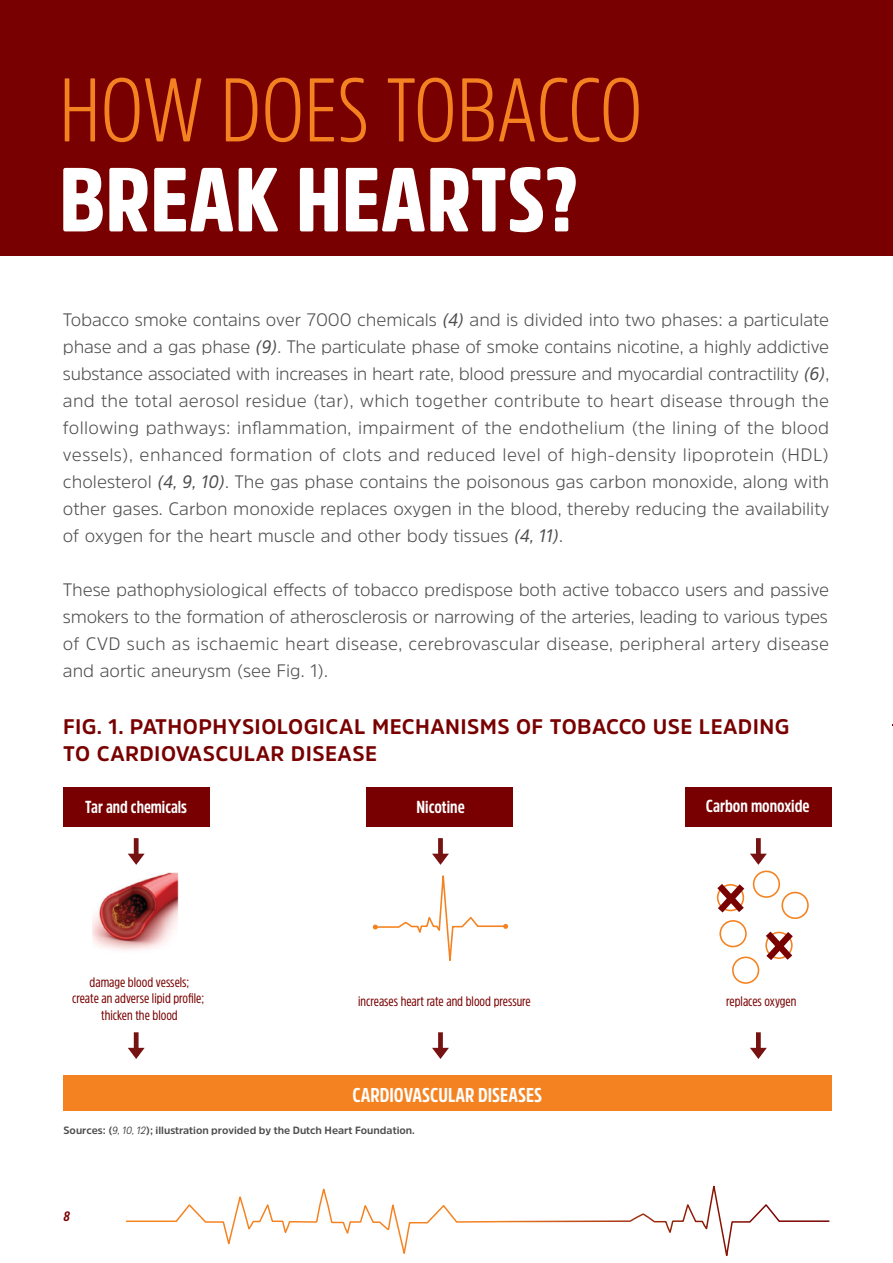
<style>
.page{position:relative;width:893px;height:1263px;background:#fff}
.page>*{position:absolute;margin:0;border:0;box-sizing:border-box;transform-origin:0 0}
.t1{font:300 90px "Amsi Pro Cond";color:#f58220}
.t2{font:900 90px "Amsi Pro Cond";letter-spacing:.005em;color:#fff}
.t3{font:700 21px/27px "Amsi Pro";letter-spacing:.02em;color:#790000}
.t4{font:700 19.8px "Amsi Pro Cond";color:#fff}
.t5{font:300 18px/27px "Amsi Pro";color:#4d4d4f;text-align:justify}
.t6{font:700 17.25px "Amsi Pro Cond";color:#fff}
.t7{font:13.8px/16.5px "Amsi Pro Cond";color:#790000;text-align:center}
.t8{font:italic 700 13.5px "Amsi Pro Cond";color:#790000}
.t9{font:700 10.5px "Amsi Pro";color:#4d4d4f}
.s1{font-family:"Amsi Pro Narw";font-weight:400;font-style:italic}
</style>
<div class="page">
<svg style="left:126px;top:1185px;width:704px;height:72px"></svg>
<div style="left:0;top:0;width:893px;height:256px;background:#790000"></div>
<div style="left:685px;top:787px;width:146px;height:40px;background:#790000"></div>
<div style="left:63px;top:787px;width:146px;height:40px;background:#790000"></div>
<div style="left:367px;top:787px;width:146px;height:40px;background:#790000"></div>
<div style="left:63px;top:1075px;width:768px;height:35px;background:#f58220"></div>
<img style="left:92px;top:872px;width:87px;height:78px">
<svg style="left:128px;top:854px;width:17px;height:11px"></svg>
<div style="left:134px;top:838px;width:5px;height:23px;background:#771213"></div>
<svg style="left:128px;top:1048px;width:17px;height:11px"></svg>
<div style="left:134px;top:1032px;width:5px;height:24px;background:#771213"></div>
<svg style="left:432px;top:1048px;width:17px;height:11px"></svg>
<div style="left:438px;top:1032px;width:5px;height:24px;background:#771213"></div>
<svg style="left:750px;top:854px;width:17px;height:11px"></svg>
<div style="left:756px;top:838px;width:5px;height:23px;background:#771213"></div>
<svg style="left:750px;top:1048px;width:17px;height:11px"></svg>
<div style="left:756px;top:1032px;width:5px;height:24px;background:#771213"></div>
<svg style="left:373px;top:838px;width:135px;height:123px"></svg>
<div style="left:781px;top:892px;width:28px;height:27px;border:2px solid #f58220;border-radius:50%"></div>
<div style="left:753px;top:870px;width:27px;height:28px;border:2px solid #f58220;border-radius:50%"></div>
<div style="left:719px;top:920px;width:28px;height:27px;border:2px solid #f58220;border-radius:50%"></div>
<div style="left:732px;top:956px;width:27px;height:28px;border:2px solid #f58220;border-radius:50%"></div>
<svg style="left:716px;top:884px;width:29px;height:29px"></svg>
<svg style="left:765px;top:931px;width:28px;height:29px"></svg>
<h1 class="t1" style="left:60px;top:48px;width:584px">HOW DOES TOBACCO</h1>
<h1 class="t2" style="left:60px;top:138px;width:521px">BREAK HEARTS?</h1>
<p class="t5" style="left:63px;top:306px;width:768px">Tobacco smoke contains over 7000 chemicals <span class="s1">(4)</span> and is divided into two phases: a particulate phase and a gas phase <span class="s1">(9)</span>. The particulate phase of smoke contains nicotine, a highly addictive substance associated with increases in heart rate, blood pressure and myocardial contractility <span class="s1">(6)</span>, and the total aerosol residue (tar), which together contribute to heart disease through the following pathways: inflammation, impairment of the endothelium (the lining of the blood vessels), enhanced formation of clots and reduced level of high-density lipoprotein (HDL) cholesterol <span class="s1">(4, 9, 10)</span>. The gas phase contains the poisonous gas carbon monoxide, along with other gases. Carbon monoxide replaces oxygen in the blood, thereby reducing the availability of oxygen for the heart muscle and other body tissues <span class="s1">(4, 11)</span>.</p>
<p class="t5" style="left:63px;top:576px;width:768px">These pathophysiological effects of tobacco predispose both active tobacco users and passive smokers to the formation of atherosclerosis or narrowing of the arteries, leading to various types of CVD such as ischaemic heart disease, cerebrovascular disease, peripheral artery disease and aortic aneurysm (see Fig. 1).</p>
<p class="t3" style="left:63px;top:712px;width:728px">FIG. 1. PATHOPHYSIOLOGICAL MECHANISMS OF TOBACCO USE LEADING<br>TO CARDIOVASCULAR DISEASE</p>
<p class="t6" style="left:85px;top:795px;width:103px">Tar and chemicals</p>
<p class="t7" style="left:72px;top:973px;width:134px">damage blood vessels;<br>create an adverse lipid profile; thicken the blood</p>
<p class="t6" style="left:417px;top:795px;width:50px">Nicotine</p>
<p class="t6" style="left:706px;top:794px;width:105px">Carbon monoxide</p>
<p class="t7" style="left:358px;top:992px;width:174px">increases heart rate and blood pressure</p>
<p class="t7" style="left:726px;top:992px;width:72px">replaces oxygen</p>
<p class="t4" style="left:352px;top:1081px;width:191px">CARDIOVASCULAR DISEASES</p>
<p class="t9" style="left:64px;top:1123px;width:353px">Sources: (<span class="s1">9, 10, 12</span>); illustration provided by the Dutch Heart Foundation.</p>
<p class="t8" style="left:64px;top:1207px;width:8px">8</p>
</div>
